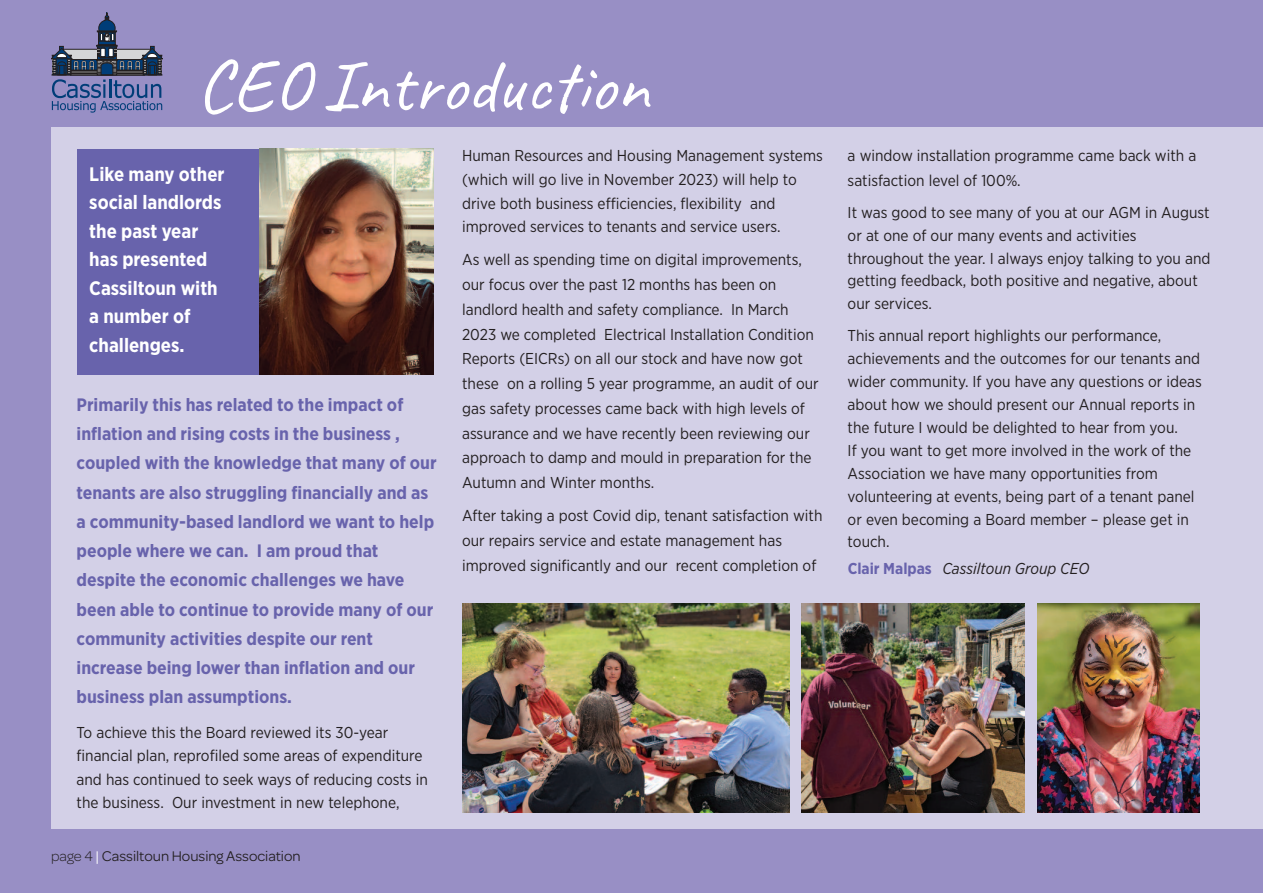
<style>
.page{position:relative;width:1263px;height:893px;background:#988fc5}
.page>*{position:absolute;margin:0;border:0;box-sizing:border-box;transform-origin:0 0}
.t1{font:75px "Caveat";color:#fff}
.t2{font:700 19.5px/28.5px "Gotham Narrow";color:#fff}
.t3{font:700 18px/29.2px "Gotham Narrow";color:#6863ac}
.t4{font:15.75px/23px "Gotham Narrow";color:#231f20}
.t5{font:italic 15.75px "Gotham Narrow";color:#231f20}
.t6{font:15px "Omnes Girl Scouts";color:#231f20}
.s1{font-weight:300}
.s2{color:#fff}
.s3{font-weight:700;font-style:normal;color:#6863ac}
</style>
<div class="page">
<div style="left:51px;top:128px;width:1212px;height:701px;background:#d3d0e7"></div>
<hr style="left:1262px;top:128px;width:1px;height:701px;background:#cbe0eb">
<svg style="left:51px;top:13px;width:112px;height:100px"></svg>
<hr style="left:51px;top:75px;width:112px;height:1px;background:#231f20">
<div style="left:77px;top:149px;width:352px;height:225px;background:#6863ac"></div>
<img style="left:259px;top:149px;width:175px;height:225px">
<img style="left:462px;top:604px;width:328px;height:208px">
<img style="left:802px;top:604px;width:223px;height:208px">
<img style="left:1037px;top:604px;width:162px;height:208px">
<h1 class="t1" style="left:196px;top:38px;width:455px">CEO Introduction</h1>
<p class="t2" style="left:89px;top:161px;width:137px">Like many other social landlords the past year has presented<br>Cassiltoun with a number of challenges.</p>
<p class="t3" style="left:77px;top:391px;width:362px">Primarily this has related to the impact of inflation and rising costs in the business , coupled with the knowledge that many of our tenants are also struggling financially and as a community-based landlord we want to help people where we can. I am proud that despite the economic challenges we have been able to continue to provide many of our community activities despite our rent increase being lower than inflation and our business plan assumptions.</p>
<p class="t4" style="left:77px;top:722px;width:353px;line-height:23.5px">To achieve this the Board reviewed its 30-year financial plan, reprofiled some areas of expenditure and has continued to seek ways of reducing costs in the business. Our investment in new telephone,</p>
<p class="t6" style="left:51px;top:847px;width:251px"><span class="s1">page 4</span> <span class="s2">|</span> Cassiltoun Housing Association</p>
<p class="t4" style="left:462px;top:145px;width:362px;line-height:23.5px">Human Resources and Housing Management systems (which will go live in November 2023) will help to drive both business efficiencies, flexibility and improved services to tenants and service users.</p>
<p class="t4" style="left:462px;top:249px;width:358px;line-height:24.8px">As well as spending time on digital improvements, our focus over the past 12 months has been on landlord health and safety compliance. In March 2023 we completed Electrical Installation Condition Reports (EICRs) on all our stock and have now got these on a rolling 5 year programme, an audit of our gas safety processes came back with high levels of assurance and we have recently been reviewing our approach to damp and mould in preparation for the Autumn and Winter months.</p>
<p class="t4" style="left:462px;top:505px;width:362px;line-height:24.8px">After taking a post Covid dip, tenant satisfaction with our repairs service and estate management has improved significantly and our recent completion of</p>
<p class="t4" style="left:848px;top:145px;width:350px;line-height:24.8px">a window installation programme came back with a satisfaction level of 100%.</p>
<p class="t4" style="left:848px;top:202px;width:364px">It was good to see many of you at our AGM in August or at one of our many events and activities throughout the year. I always enjoy talking to you and getting feedback, both positive and negative, about our services.</p>
<p class="t4" style="left:848px;top:325px;width:356px">This annual report highlights our performance, achievements and the outcomes for our tenants and wider community. If you have any questions or ideas about how we should present our Annual reports in the future I would be delighted to hear from you.<br>If you want to get more involved in the work of the Association we have many opportunities from volunteering at events, being part of a tenant panel or even becoming a Board member – please get in touch.</p>
<p class="t5" style="left:848px;top:563px;width:243px"><span class="s3">Clair Malpas</span> Cassiltoun Group CEO</p>
</div>
